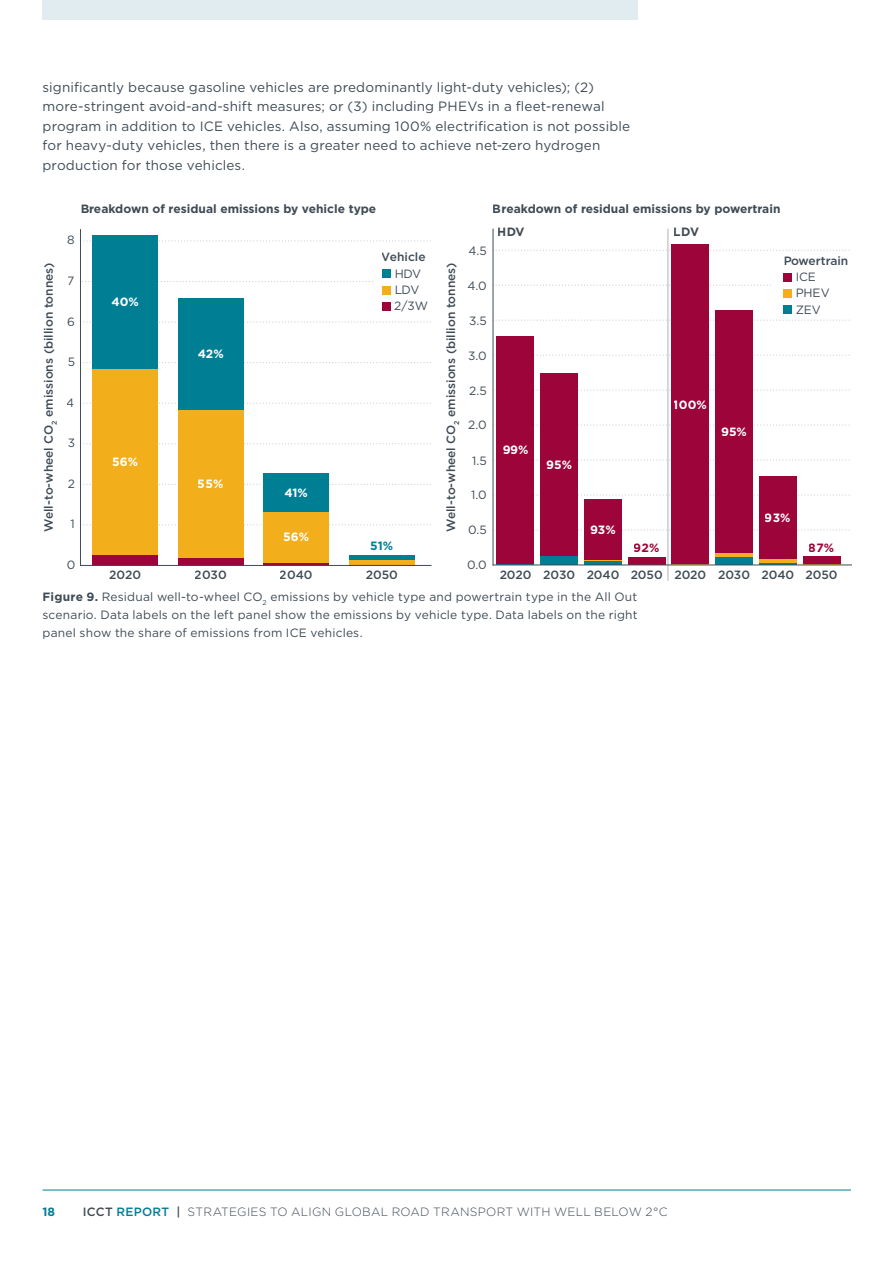
<style>
.page{position:relative;width:893px;height:1263px;background:#fff}
.page>*{position:absolute;margin:0;border:0;box-sizing:border-box;transform-origin:0 0}
.Body_Copy{font:13.5px/19.5px "Gotham";letter-spacing:.01em;color:#3f4b55}
.Figure_title__underneath{font:12px/16.4px "Gotham";letter-spacing:.01em;color:#3f4b55}
.t1{font:500 12px "Gotham";color:#3f4b55}
.t2{font:700 12px "Gotham";color:#3f4b55}
.t3{font:300 12px "Gotham";letter-spacing:.02em;color:#3f4b55}
.t4{font:700 12px "Gotham";color:#fff}
.t5{font:700 12px "Gotham";color:#9d053a}
.t6{font:700 12px "Gotham";color:#007e94}
.s1{font-weight:700}
.s2{font-weight:500}
.s3{font-weight:500;color:#007e94}
</style>
<div class="page">
<hr style="left:43px;top:1190px;width:808px;height:1px;background:#007e94">
<div style="left:43px;top:0;width:595px;height:20px;background:#e1ecf0"></div>
<svg style="left:496px;top:529px;width:354px;height:1px"></svg>
<svg style="left:496px;top:494px;width:354px;height:2px"></svg>
<svg style="left:496px;top:459px;width:354px;height:2px"></svg>
<svg style="left:496px;top:424px;width:354px;height:2px"></svg>
<svg style="left:496px;top:389px;width:354px;height:2px"></svg>
<svg style="left:496px;top:355px;width:354px;height:1px"></svg>
<svg style="left:496px;top:320px;width:354px;height:1px"></svg>
<svg style="left:496px;top:285px;width:275px;height:1px"></svg>
<svg style="left:496px;top:250px;width:354px;height:1px"></svg>
<svg style="left:83px;top:524px;width:345px;height:1px"></svg>
<svg style="left:83px;top:484px;width:345px;height:1px"></svg>
<svg style="left:83px;top:443px;width:345px;height:1px"></svg>
<svg style="left:83px;top:403px;width:345px;height:1px"></svg>
<svg style="left:83px;top:362px;width:345px;height:1px"></svg>
<svg style="left:83px;top:321px;width:345px;height:2px"></svg>
<svg style="left:82px;top:281px;width:288px;height:1px"></svg>
<svg style="left:83px;top:240px;width:345px;height:1px"></svg>
<div style="left:92px;top:555px;width:66px;height:10px;background:#9d053a"></div>
<div style="left:92px;top:369px;width:66px;height:186px;background:#f2ae1b"></div>
<div style="left:92px;top:235px;width:66px;height:134px;background:#007e94"></div>
<div style="left:178px;top:558px;width:65px;height:7px;background:#9d053a"></div>
<div style="left:178px;top:410px;width:65px;height:148px;background:#f2ae1b"></div>
<div style="left:178px;top:298px;width:65px;height:112px;background:#007e94"></div>
<hr style="left:263px;top:563px;width:66px;height:2px;background:#9d053a">
<div style="left:263px;top:511px;width:66px;height:52px;background:#f2ae1b"></div>
<div style="left:263px;top:473px;width:66px;height:38px;background:#007e94"></div>
<div style="left:349px;top:559px;width:65px;height:6px;background:#f2ae1b"></div>
<hr style="left:349px;top:555px;width:65px;height:4px;background:#007e94">
<hr style="left:80px;top:565px;width:351px;height:1px;background:#3f4b55">
<hr style="left:80px;top:229px;width:1px;height:336px;background:#3f4b55">
<hr style="left:497px;top:563px;width:37px;height:2px;background:#007e94">
<hr style="left:497px;top:563px;width:37px;height:1px;background:#f2ae1b">
<div style="left:497px;top:336px;width:37px;height:227px;background:#9d053a"></div>
<div style="left:540px;top:555px;width:38px;height:10px;background:#007e94"></div>
<hr style="left:540px;top:555px;width:38px;height:1px;background:#f2ae1b">
<div style="left:540px;top:373px;width:38px;height:182px;background:#9d053a"></div>
<div style="left:584px;top:560px;width:38px;height:5px;background:#007e94"></div>
<hr style="left:584px;top:560px;width:38px;height:1px;background:#f2ae1b">
<div style="left:584px;top:500px;width:38px;height:60px;background:#9d053a"></div>
<hr style="left:628px;top:564px;width:37px;height:1px;background:#f2ae1b">
<div style="left:628px;top:557px;width:37px;height:7px;background:#9d053a"></div>
<hr style="left:671px;top:564px;width:38px;height:1px;background:#f2ae1b">
<div style="left:671px;top:245px;width:38px;height:319px;background:#9d053a"></div>
<div style="left:715px;top:557px;width:38px;height:8px;background:#007e94"></div>
<hr style="left:715px;top:553px;width:38px;height:4px;background:#f2ae1b">
<div style="left:715px;top:310px;width:38px;height:243px;background:#9d053a"></div>
<hr style="left:759px;top:563px;width:38px;height:2px;background:#007e94">
<hr style="left:759px;top:559px;width:38px;height:4px;background:#f2ae1b">
<div style="left:759px;top:476px;width:38px;height:83px;background:#9d053a"></div>
<hr style="left:803px;top:564px;width:37px;height:1px;background:#f2ae1b">
<div style="left:803px;top:556px;width:37px;height:8px;background:#9d053a"></div>
<hr style="left:493px;top:229px;width:1px;height:336px;background:#3f4b55">
<hr style="left:668px;top:229px;width:1px;height:351px;background:#b3b3b8">
<hr style="left:493px;top:565px;width:358px;height:1px;background:#3f4b55">
<div style="left:382px;top:269px;width:8px;height:9px;background:#007e94"></div>
<div style="left:382px;top:286px;width:8px;height:8px;background:#f2ae1b"></div>
<div style="left:382px;top:302px;width:8px;height:9px;background:#9d053a"></div>
<div style="left:783px;top:273px;width:9px;height:8px;background:#9d053a"></div>
<div style="left:783px;top:289px;width:9px;height:9px;background:#f2ae1b"></div>
<div style="left:783px;top:305px;width:9px;height:9px;background:#007e94"></div>
<p class="Body_Copy" style="left:43px;top:77px;width:589px">significantly because gasoline vehicles are predominantly light-duty vehicles); (2) more-stringent avoid-and-shift measures; or (3) including PHEVs in a fleet-renewal program in addition to ICE vehicles. Also, assuming 100% electrification is not possible for heavy-duty vehicles, then there is a greater need to achieve net-zero hydrogen production for those vehicles.</p>
<p class="t1" style="left:41px;top:532px;width:271px;rotate:-90deg">Well-to-wheel CO<sub>2</sub> emissions (billion tonnes)</p>
<p class="t2" style="left:80px;top:201px;width:297px">Breakdown of residual emissions by vehicle type</p>
<p class="Figure_title__underneath" style="left:67px;top:232px;width:9px">8</p>
<p class="Figure_title__underneath" style="left:68px;top:272px;width:9px">7</p>
<p class="Figure_title__underneath" style="left:67px;top:313px;width:9px">6</p>
<p class="Figure_title__underneath" style="left:67px;top:353px;width:9px">5</p>
<p class="Figure_title__underneath" style="left:67px;top:394px;width:10px">4</p>
<p class="Figure_title__underneath" style="left:67px;top:435px;width:9px">3</p>
<p class="Figure_title__underneath" style="left:68px;top:475px;width:9px">2</p>
<p class="Figure_title__underneath" style="left:71px;top:516px;width:6px">1</p>
<p class="Figure_title__underneath" style="left:66px;top:556px;width:10px">0</p>
<p class="t4" style="left:111px;top:294px;width:29px">40%</p>
<p class="t4" style="left:112px;top:454px;width:27px">56%</p>
<p class="t1" style="left:109px;top:567px;width:33px">2020</p>
<p class="t4" style="left:198px;top:346px;width:28px">42%</p>
<p class="t4" style="left:198px;top:476px;width:27px">55%</p>
<p class="t1" style="left:195px;top:567px;width:34px">2030</p>
<p class="t1" style="left:382px;top:249px;width:45px">Vehicle</p>
<p class="Figure_title__underneath" style="left:394px;top:265px;width:35px">HDV<br>LDV<br>2/3W</p>
<p class="t4" style="left:284px;top:484px;width:25px">41%</p>
<p class="t4" style="left:283px;top:529px;width:27px">56%</p>
<p class="t1" style="left:280px;top:567px;width:34px">2040</p>
<p class="t6" style="left:370px;top:538px;width:24px">51%</p>
<p class="t1" style="left:366px;top:567px;width:34px">2050</p>
<p class="t1" style="left:443px;top:532px;width:271px;rotate:-90deg">Well-to-wheel CO<sub>2</sub> emissions (billion tonnes)</p>
<p class="t2" style="left:493px;top:201px;width:289px">Breakdown of residual emissions by powertrain</p>
<p class="Figure_title__underneath" style="left:468px;top:243px;width:20px">4.5</p>
<p class="Figure_title__underneath" style="left:467px;top:278px;width:21px">4.0</p>
<p class="Figure_title__underneath" style="left:469px;top:312px;width:19px">3.5</p>
<p class="Figure_title__underneath" style="left:468px;top:347px;width:20px">3.0</p>
<p class="Figure_title__underneath" style="left:469px;top:382px;width:19px">2.5</p>
<p class="Figure_title__underneath" style="left:468px;top:417px;width:20px">2.0</p>
<p class="Figure_title__underneath" style="left:472px;top:452px;width:16px">1.5</p>
<p class="Figure_title__underneath" style="left:471px;top:486px;width:17px">1.0</p>
<p class="Figure_title__underneath" style="left:468px;top:522px;width:20px">0.5</p>
<p class="Figure_title__underneath" style="left:467px;top:556px;width:21px">0.0</p>
<p class="t2" style="left:498px;top:224px;width:28px">HDV</p>
<p class="t2" style="left:674px;top:224px;width:27px">LDV</p>
<p class="t1" style="left:783px;top:252px;width:67px">Powertrain</p>
<p class="Figure_title__underneath" style="left:795px;top:268px;width:36px">ICE<br>PHEV<br>ZEV</p>
<p class="t4" style="left:502px;top:441px;width:28px">99%</p>
<p class="t4" style="left:546px;top:456px;width:27px">95%</p>
<p class="t4" style="left:674px;top:396px;width:34px">100%</p>
<p class="t4" style="left:721px;top:424px;width:27px">95%</p>
<p class="t1" style="left:499px;top:567px;width:33px">2020</p>
<p class="t1" style="left:543px;top:567px;width:34px">2030</p>
<p class="t4" style="left:590px;top:522px;width:27px">93%</p>
<p class="t1" style="left:586px;top:567px;width:34px">2040</p>
<p class="t5" style="left:634px;top:539px;width:27px">92%</p>
<p class="t1" style="left:630px;top:567px;width:34px">2050</p>
<p class="t1" style="left:674px;top:567px;width:33px">2020</p>
<p class="t1" style="left:718px;top:567px;width:34px">2030</p>
<p class="t4" style="left:765px;top:510px;width:27px">93%</p>
<p class="t1" style="left:761px;top:567px;width:34px">2040</p>
<p class="t5" style="left:809px;top:539px;width:27px">87%</p>
<p class="t1" style="left:805px;top:567px;width:34px">2050</p>
<p class="Figure_title__underneath" style="left:43px;top:587px;width:597px;line-height:18px;text-align:justify"><span class="s1">Figure 9.</span> Residual well-to-wheel CO<sub>2</sub> emissions by vehicle type and powertrain type in the All Out scenario. Data labels on the left panel show the emissions by vehicle type. Data labels on the right panel show the share of emissions from ICE vehicles.</p>
<p class="t6" style="left:43px;top:1203px;width:14px">18</p>
<p class="t3" style="left:83px;top:1204px;width:586px"><span class="s2">ICCT</span> <span class="s3">REPORT</span> <span class="s2">|</span> STRATEGIES TO ALIGN GLOBAL ROAD TRANSPORT WITH WELL BELOW 2°C</p>
</div>
